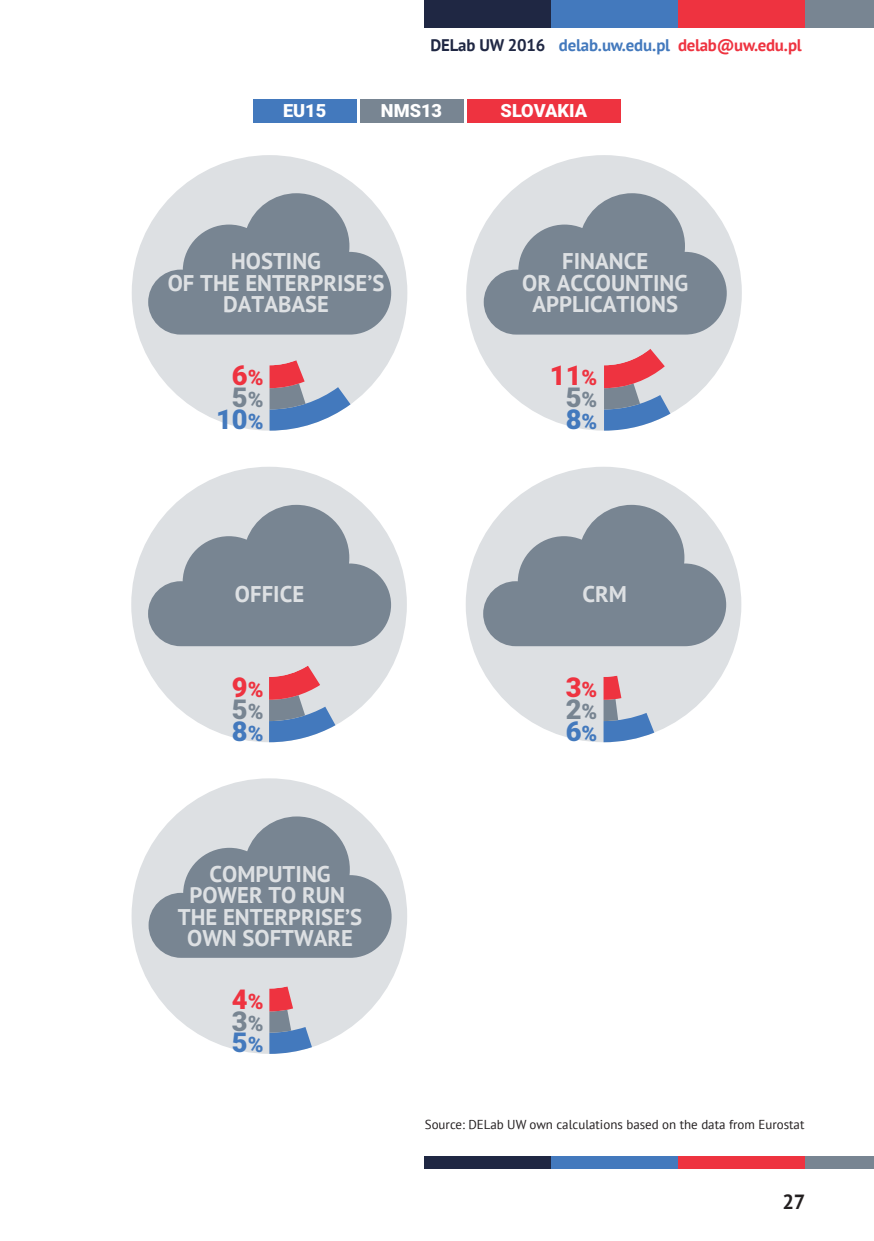
<style>
.page{position:relative;width:874px;height:1241px;background:#fff}
.page>*{position:absolute;margin:0;border:0;box-sizing:border-box;transform-origin:0 0}
.t1{font:900 27.3px/21.9px "Roboto";color:#788592}
.t2{font:900 27.3px "Roboto";color:#ee3340}
.t3{font:900 27.3px/21.9px "Roboto";color:#4379bd;text-align:center}
.t4{font:700 22.57px/21.5px "PT Sans";color:#dde0e3;text-align:center}
.t5{font:700 20.47px "PT Sans";color:#231f20}
.t6{font:900 18.2px "Roboto";color:#fff}
.t7{font:700 16.8px "PT Sans";letter-spacing:-.01em;color:#4379bd}
.t8{font:12.95px "PT Sans";color:#231f20}
.s1{color:#1f2743}
.s2{color:#ee3340}
.s3{font-size:21.18px}
.s4{color:#788592}
.s5{font-size:21.18px;color:#788592}
.s6{color:#4379bd}
.s7{font-size:21.18px;color:#4379bd}
</style>
<div class="page">
<div style="left:804px;top:1156px;width:69px;height:12px;background:#788592"></div>
<div style="left:677px;top:1156px;width:127px;height:12px;background:#ee3340"></div>
<div style="left:551px;top:1156px;width:126px;height:12px;background:#4379bd"></div>
<div style="left:424px;top:1156px;width:127px;height:12px;background:#1f2743"></div>
<div style="left:804px;top:0;width:69px;height:27px;background:#788592"></div>
<div style="left:677px;top:0;width:127px;height:27px;background:#ee3340"></div>
<div style="left:551px;top:0;width:126px;height:27px;background:#4379bd"></div>
<div style="left:424px;top:0;width:127px;height:27px;background:#1f2743"></div>
<div style="left:131px;top:778px;width:276px;height:275px;background:#dde0e3;border-radius:50%"></div>
<svg style="left:269px;top:986px;width:43px;height:67px"></svg>
<div style="left:198px;top:843px;width:144px;height:145px;background:#dde0e3;border-radius:50%"></div>
<svg style="left:148px;top:816px;width:243px;height:141px"></svg>
<div style="left:132px;top:155px;width:275px;height:275px;background:#dde0e3;border-radius:50%"></div>
<div style="left:466px;top:155px;width:275px;height:275px;background:#dde0e3;border-radius:50%"></div>
<svg style="left:269px;top:360px;width:81px;height:70px"></svg>
<svg style="left:604px;top:349px;width:66px;height:81px"></svg>
<div style="left:197px;top:220px;width:145px;height:145px;background:#dde0e3;border-radius:50%"></div>
<div style="left:531px;top:220px;width:145px;height:145px;background:#dde0e3;border-radius:50%"></div>
<svg style="left:148px;top:193px;width:243px;height:141px"></svg>
<svg style="left:483px;top:193px;width:243px;height:141px"></svg>
<div style="left:131px;top:466px;width:275px;height:276px;background:#dde0e3;border-radius:50%"></div>
<div style="left:465px;top:466px;width:276px;height:276px;background:#dde0e3;border-radius:50%"></div>
<svg style="left:269px;top:666px;width:66px;height:76px"></svg>
<svg style="left:603px;top:675px;width:51px;height:67px"></svg>
<div style="left:196px;top:532px;width:145px;height:144px;background:#dde0e3;border-radius:50%"></div>
<div style="left:531px;top:532px;width:144px;height:144px;background:#dde0e3;border-radius:50%"></div>
<svg style="left:148px;top:505px;width:243px;height:141px"></svg>
<svg style="left:483px;top:505px;width:242px;height:141px"></svg>
<div style="left:253px;top:99px;width:103px;height:23px;background:#4379bd"></div>
<div style="left:360px;top:99px;width:103px;height:23px;background:#788592"></div>
<div style="left:466px;top:99px;width:154px;height:23px;background:#ee3340"></div>
<p class="t7" style="left:430px;top:39px;width:372px"><span class="s1">DELab UW 2016</span> delab.uw.edu.pl <span class="s2">delab@uw.edu.pl</span></p>
<p class="t6" style="left:283px;top:100px;width:45px">EU15</p>
<p class="t6" style="left:381px;top:100px;width:63px">NMS13</p>
<p class="t6" style="left:500px;top:100px;width:88px">SLOVAKIA</p>
<p class="t4" style="left:168px;top:250px;width:218px">HOSTING<br>OF THE ENTERPRISE’S<br>DATABASE</p>
<p class="t4" style="left:522px;top:250px;width:167px">FINANCE<br>OR ACCOUNTING<br>APPLICATIONS</p>
<p class="t2" style="left:232px;top:360px;width:33px">6<span class="s3">%</span></p>
<p class="t3" style="left:216px;top:387px;width:49px"><span class="s4">5</span><span class="s5">%<br></span>10<span class="s3">%</span></p>
<p class="t2" style="left:549px;top:360px;width:49px">11<span class="s3">%</span></p>
<p class="t1" style="left:565px;top:387px;width:33px">5<span class="s3">%<br></span><span class="s6">8</span><span class="s7">%</span></p>
<p class="t4" style="left:235px;top:583px;width:71px">OFFICE</p>
<p class="t4" style="left:582px;top:583px;width:46px">CRM</p>
<p class="t2" style="left:232px;top:671px;width:33px">9<span class="s3">%</span></p>
<p class="t1" style="left:232px;top:698px;width:33px">5<span class="s3">%<br></span><span class="s6">8</span><span class="s7">%</span></p>
<p class="t4" style="left:178px;top:862px;width:186px">COMPUTING<br>POWER TO RUN<br>THE ENTERPRISE’S<br>OWN SOFTWARE</p>
<p class="t2" style="left:232px;top:983px;width:33px">4<span class="s3">%</span></p>
<p class="t1" style="left:232px;top:1009px;width:33px">3<span class="s3">%<br></span><span class="s6">5</span><span class="s7">%</span></p>
<p class="t2" style="left:565px;top:671px;width:33px">3<span class="s3">%</span></p>
<p class="t1" style="left:565px;top:698px;width:33px">2<span class="s3">%<br></span><span class="s6">6</span><span class="s7">%</span></p>
<p class="t8" style="left:424px;top:1116px;width:381px">Source: DELab UW own calculations based on the data from Eurostat</p>
<p class="t5" style="left:782px;top:1194px;width:25px">27</p>
</div>
